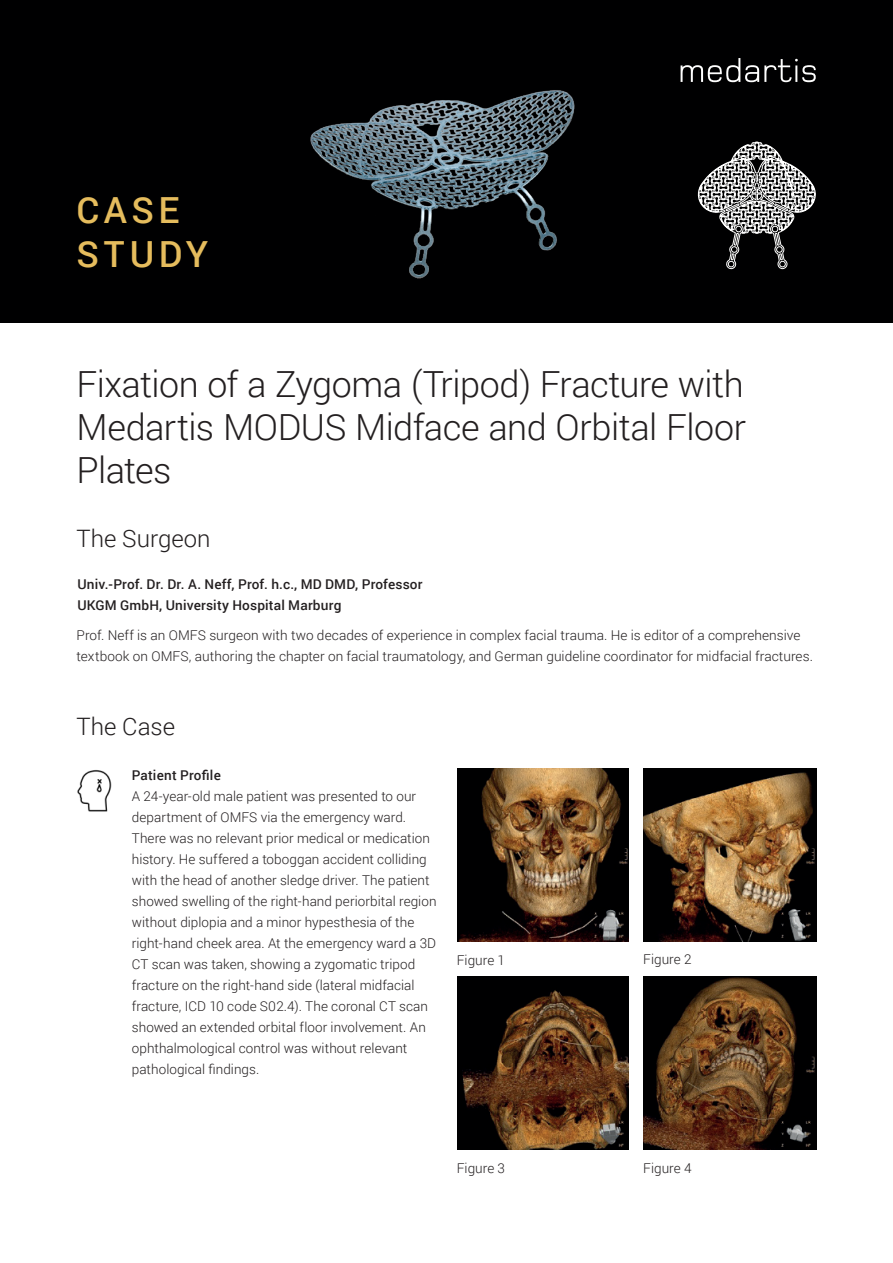
<style>
.page{position:relative;width:893px;height:1263px;background:#fff}
.page>*{position:absolute;margin:0;border:0;box-sizing:border-box;transform-origin:0 0}
._01_Titel_34pt{font:300 36px/43.2px "Roboto";letter-spacing:-.015em;color:#231f20;text-align:justify}
._01_OP-Technik_12pt{font:500 36px "Roboto";letter-spacing:.125em;color:#e5bc5d}
.t1{font:300 24px "Roboto";color:#231f20}
._04a_Lauftext_9pt_li{font:300 13.5px/21px "Roboto";letter-spacing:.005em;color:#231f20}
._04a_Lauftext_9pt_li-2{font:500 13.5px "Roboto";letter-spacing:.01em;color:#231f20}
</style>
<div class="page">
<div style="left:0;top:0;width:893px;height:322px;background:#000001"></div>
<svg style="left:681px;top:58px;width:135px;height:24px"></svg>
<img style="left:77px;top:770px;width:35px;height:42px">
<img style="left:457px;top:769px;width:172px;height:172px">
<img style="left:457px;top:977px;width:172px;height:172px">
<img style="left:643px;top:769px;width:173px;height:172px">
<img style="left:643px;top:977px;width:173px;height:172px">
<img style="left:292px;top:90px;width:300px;height:233px">
<svg style="left:697px;top:141px;width:119px;height:129px"></svg>
<p class="_01_OP-Technik_12pt" style="left:77px;top:185px;width:104px">CASE</p>
<p class="_01_OP-Technik_12pt" style="left:77px;top:228px;width:133px">STUDY</p>
<p class="_01_Titel_34pt" style="left:77px;top:361px;width:671px">Fixation of a Zygoma (Tripod) Fracture with Medartis MODUS Midface and Orbital Floor Plates</p>
<p class="t1" style="left:77px;top:522px;width:135px">The Surgeon</p>
<p class="_04a_Lauftext_9pt_li-2" style="left:77px;top:575px;width:347px">Univ.-Prof. Dr. Dr. A. Neff, Prof. h.c., MD DMD, Professor</p>
<p class="_04a_Lauftext_9pt_li-2" style="left:77px;top:596px;width:266px">UKGM GmbH, University Hospital Marburg</p>
<p class="_04a_Lauftext_9pt_li" style="left:77px;top:624px;width:738px">Prof. Neff is an OMFS surgeon with two decades of experience in complex facial trauma. He is editor of a comprehensive textbook on OMFS, authoring the chapter on facial traumatology, and German guideline coordinator for midfacial fractures.</p>
<p class="t1" style="left:77px;top:710px;width:100px">The Case</p>
<p class="_04a_Lauftext_9pt_li-2" style="left:132px;top:765px;width:90px">Patient Profile</p>
<p class="_04a_Lauftext_9pt_li" style="left:132px;top:785px;width:306px">A 24-year-old male patient was presented to our department of OMFS via the emergency ward.<br>There was no relevant prior medical or medication history. He suffered a toboggan accident colliding with the head of another sledge driver. The patient showed swelling of the right-hand periorbital region without diplopia and a minor hypesthesia of the right-hand cheek area. At the emergency ward a 3D CT scan was taken, showing a zygomatic tripod fracture on the right-hand side (lateral midfacial fracture, ICD 10 code S02.4). The coronal CT scan showed an extended orbital floor involvement. An ophthalmological control was without relevant pathological findings.</p>
<p class="_04a_Lauftext_9pt_li" style="left:457px;top:949px;width:50px">Figure 1</p>
<p class="_04a_Lauftext_9pt_li" style="left:643px;top:948px;width:50px">Figure 2</p>
<p class="_04a_Lauftext_9pt_li" style="left:457px;top:1157px;width:50px">Figure 3</p>
<p class="_04a_Lauftext_9pt_li" style="left:643px;top:1157px;width:50px">Figure 4</p>
</div>
